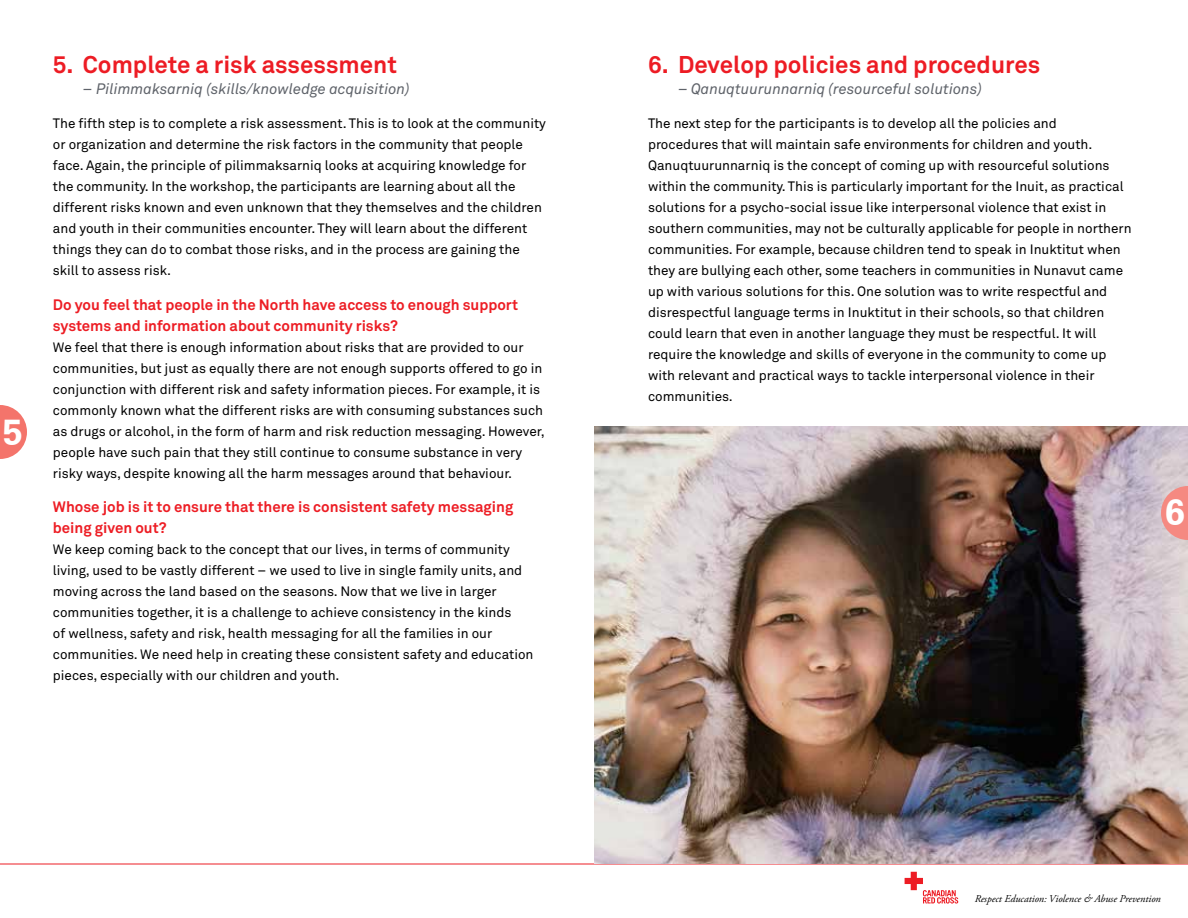
<style>
.page{position:relative;width:1188px;height:918px;background:#fff}
.page>*{position:absolute;margin:0;border:0;box-sizing:border-box;transform-origin:0 0}
.t1{font:700 36px "Zurich BT";color:#fff}
.t2{font:700 24px "Akkurat Office";color:#ed1c24}
.t3{font:700 15px/21px "Akkurat Office";color:#ed1d24}
.t4{font:italic 15px "Akkurat Office";color:#5f636a}
.t5{font:13.5px/21px "Akkurat Office";color:#000}
.t6{font:italic 10.5px "Adobe Garamond Pro";color:#000}
</style>
<div class="page">
<hr style="left:0;top:864px;width:1188px;height:1px;background:#ed1d24">
<svg style="left:904px;top:871px;width:55px;height:33px"></svg>
<img style="left:594px;top:427px;width:594px;height:437px">
<svg style="left:0;top:405px;width:27px;height:54px"></svg>
<svg style="left:1161px;top:486px;width:27px;height:54px"></svg>
<h1 class="t1" style="left:3px;top:410px;width:21px">5</h1>
<h2 class="t2" style="left:53px;top:49px;width:346px">5. Complete a risk assessment</h2>
<p class="t4" style="left:83px;top:80px;width:328px">– Pilimmaksarniq (skills/knowledge acquisition)</p>
<p class="t5" style="left:53px;top:113px;width:495px">The fifth step is to complete a risk assessment. This is to look at the community or organization and determine the risk factors in the community that people face. Again, the principle of pilimmaksarniq looks at acquiring knowledge for the community. In the workshop, the participants are learning about all the different risks known and even unknown that they themselves and the children and youth in their communities encounter. They will learn about the different things they can do to combat those risks, and in the process are gaining the skill to assess risk.</p>
<p class="t3" style="left:53px;top:294px;width:467px">Do you feel that people in the North have access to enough support systems and information about community risks?</p>
<p class="t5" style="left:53px;top:337px;width:493px">We feel that there is enough information about risks that are provided to our communities, but just as equally there are not enough supports offered to go in conjunction with different risk and safety information pieces. For example, it is commonly known what the different risks are with consuming substances such as drugs or alcohol, in the form of harm and risk reduction messaging. However, people have such pain that they still continue to consume substance in very risky ways, despite knowing all the harm messages around that behaviour.</p>
<p class="t3" style="left:53px;top:497px;width:462px">Whose job is it to ensure that there is consistent safety messaging being given out?</p>
<p class="t5" style="left:53px;top:539px;width:482px">We keep coming back to the concept that our lives, in terms of community living, used to be vastly different – we used to live in single family units, and moving across the land based on the seasons. Now that we live in larger communities together, it is a challenge to achieve consistency in the kinds<br>of wellness, safety and risk, health messaging for all the families in our communities. We need help in creating these consistent safety and education pieces, especially with our children and youth.</p>
<h2 class="t2" style="left:648px;top:49px;width:394px">6. Develop policies and procedures</h2>
<p class="t4" style="left:678px;top:80px;width:305px">– Qanuqtuurunnarniq (resourceful solutions)</p>
<p class="t5" style="left:648px;top:113px;width:485px">The next step for the participants is to develop all the policies and<br>procedures that will maintain safe environments for children and youth.<br>Qanuqtuurunnarniq is the concept of coming up with resourceful solutions within the community. This is particularly important for the Inuit, as practical solutions for a psycho-social issue like interpersonal violence that exist in southern communities, may not be culturally applicable for people in northern communities. For example, because children tend to speak in Inuktitut when they are bullying each other, some teachers in communities in Nunavut came up with various solutions for this. One solution was to write respectful and disrespectful language terms in Inuktitut in their schools, so that children could learn that even in another language they must be respectful. It will require the knowledge and skills of everyone in the community to come up with relevant and practical ways to tackle interpersonal violence in their communities.</p>
<h1 class="t1" style="left:1165px;top:491px;width:21px">6</h1>
<p class="t6" style="left:975px;top:892px;width:188px">Respect Education: Violence &amp; Abuse Prevention</p>
</div>
